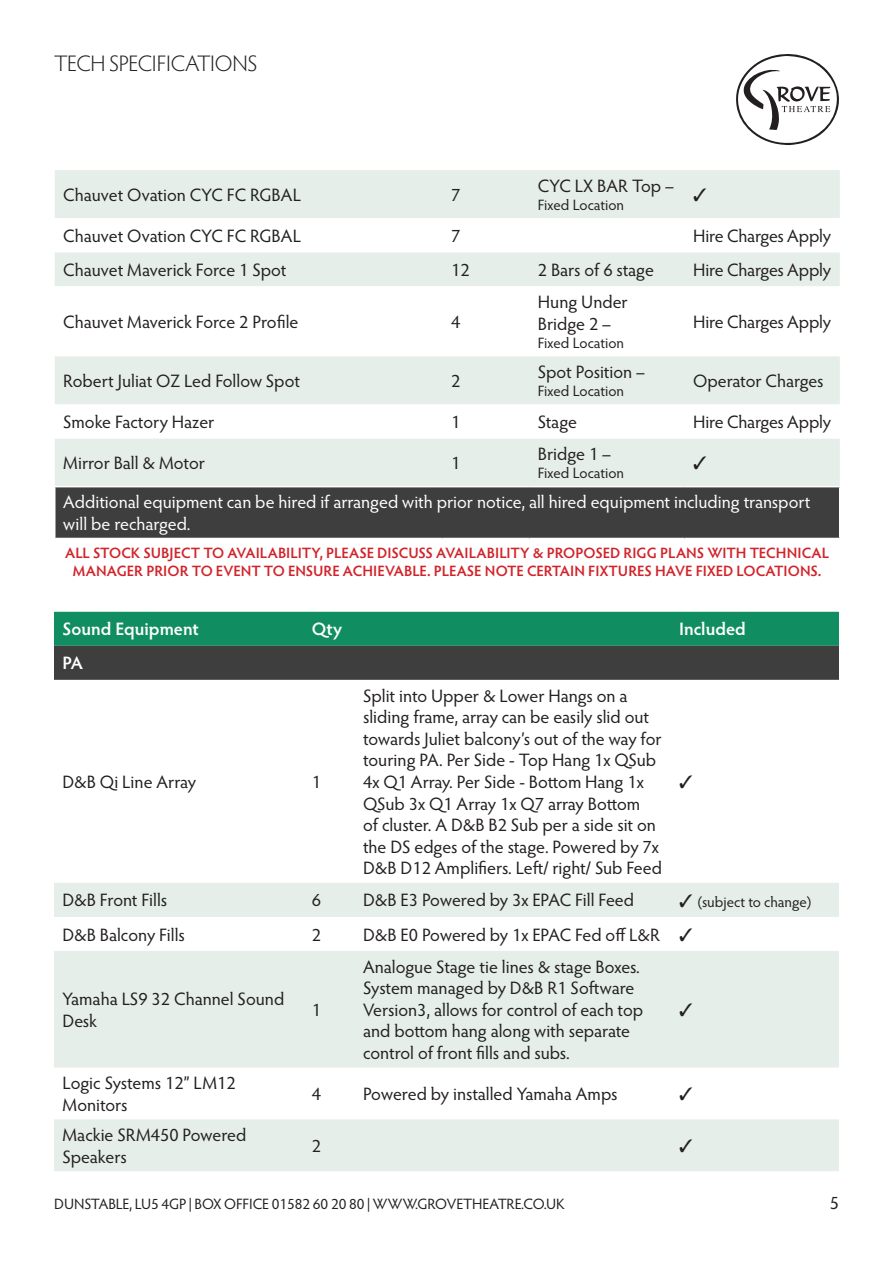
<style>
.page{position:relative;width:893px;height:1263px;background:#fff}
.page>*{position:absolute;margin:0;border:0;box-sizing:border-box;transform-origin:0 0}
.t1{font:300 22.5px "Hypatia Sans Pro";letter-spacing:-.01em;color:#231f20}
.t2{font:18px/21.6px "Hypatia Sans Pro";letter-spacing:-.005em;color:#231f20}
.t3{font:18px/21.6px "Hypatia Sans Pro";color:#fff}
.t4{font:600 18px "Hypatia Sans Pro";color:#fff}
.t5{font:600 15px/18px "Hypatia Sans Pro";color:#d1232a;text-align:center}
.t6{font:15px "Hypatia Sans Pro";letter-spacing:-.005em;color:#231f20}
</style>
<div class="page">
<svg style="left:736px;top:54px;width:103px;height:91px"></svg>
<div style="left:55px;top:170px;width:785px;height:316px;background:#e5eee8"></div>
<svg style="left:55px;top:218px;width:785px;height:220px"></svg>
<div style="left:55px;top:487px;width:785px;height:51px;background:#3e3e3f"></div>
<hr style="left:54px;top:487px;width:2px;height:51px;background:#fff">
<hr style="left:839px;top:487px;width:1px;height:51px;background:#fff">
<svg style="left:54px;top:612px;width:785px;height:68px;background:#286650"></svg>
<svg style="left:54px;top:883px;width:785px;height:288px;fill:#e5eee8"></svg>
<svg style="left:694px;top:188px;width:12px;height:13px"></svg>
<svg style="left:694px;top:456px;width:12px;height:13px"></svg>
<svg style="left:680px;top:928px;width:12px;height:13px"></svg>
<svg style="left:680px;top:1003px;width:12px;height:13px"></svg>
<svg style="left:680px;top:1087px;width:12px;height:13px"></svg>
<svg style="left:680px;top:1139px;width:12px;height:13px"></svg>
<p class="t1" style="left:54px;top:48px;width:205px">TECH SPECIFICATIONS</p>
<p class="t2" style="left:63px;top:183px;width:239px">Chauvet Ovation CYC FC RGBAL</p>
<p class="t2" style="left:451px;top:183px;width:11px">7</p>
<p class="t2" style="left:538px;top:174px;width:138px">CYC LX BAR Top –</p>
<p class="t6" style="left:538px;top:195px;width:88px">Fixed Location</p>
<p class="t2" style="left:63px;top:224px;width:239px">Chauvet Ovation CYC FC RGBAL</p>
<p class="t2" style="left:451px;top:224px;width:11px">7</p>
<p class="t2" style="left:693px;top:224px;width:140px">Hire Charges Apply</p>
<p class="t2" style="left:63px;top:258px;width:225px">Chauvet Maverick Force 1 Spot</p>
<p class="t2" style="left:451px;top:258px;width:20px">12</p>
<p class="t2" style="left:538px;top:258px;width:118px">2 Bars of 6 stage</p>
<p class="t2" style="left:693px;top:258px;width:140px">Hire Charges Apply</p>
<p class="t2" style="left:63px;top:310px;width:237px">Chauvet Maverick Force 2 Profile</p>
<p class="t2" style="left:451px;top:310px;width:11px">4</p>
<p class="t2" style="left:538px;top:291px;width:91px">Hung Under<br>Bridge 2 –</p>
<p class="t6" style="left:538px;top:332px;width:88px">Fixed Location</p>
<p class="t2" style="left:693px;top:310px;width:140px">Hire Charges Apply</p>
<p class="t2" style="left:63px;top:369px;width:238px">Robert Juliat OZ Led Follow Spot</p>
<p class="t2" style="left:451px;top:369px;width:11px">2</p>
<p class="t2" style="left:538px;top:360px;width:109px">Spot Position –</p>
<p class="t6" style="left:538px;top:381px;width:88px">Fixed Location</p>
<p class="t2" style="left:693px;top:369px;width:132px">Operator Charges</p>
<p class="t2" style="left:63px;top:410px;width:153px">Smoke Factory Hazer</p>
<p class="t2" style="left:451px;top:410px;width:11px">1</p>
<p class="t2" style="left:538px;top:410px;width:41px">Stage</p>
<p class="t2" style="left:693px;top:410px;width:140px">Hire Charges Apply</p>
<p class="t2" style="left:63px;top:452px;width:143px">Mirror Ball &amp; Motor</p>
<p class="t2" style="left:451px;top:452px;width:11px">1</p>
<p class="t2" style="left:538px;top:443px;width:75px">Bridge 1 –</p>
<p class="t6" style="left:538px;top:463px;width:88px">Fixed Location</p>
<p class="t3" style="left:63px;top:491px;width:749px">Additional equipment can be hired if arranged with prior notice, all hired equipment including transport will be recharged.</p>
<p class="t5" style="left:65px;top:543px;width:765px">ALL STOCK SUBJECT TO AVAILABILITY, PLEASE DISCUSS AVAILABILITY &amp; PROPOSED RIGG PLANS WITH TECHNICAL<br>MANAGER PRIOR TO EVENT TO ENSURE ACHIEVABLE. PLEASE NOTE CERTAIN FIXTURES HAVE FIXED LOCATIONS.</p>
<p class="t4" style="left:63px;top:617px;width:138px">Sound Equipment</p>
<p class="t4" style="left:312px;top:617px;width:32px">Qty</p>
<p class="t4" style="left:679px;top:617px;width:68px">Included</p>
<p class="t4" style="left:63px;top:651px;width:22px">PA</p>
<p class="t2" style="left:63px;top:770px;width:135px">D&amp;B Qi Line Array</p>
<p class="t2" style="left:312px;top:770px;width:11px">1</p>
<p class="t2" style="left:363px;top:684px;width:300px">Split into Upper &amp; Lower Hangs on a sliding frame, array can be easily slid out towards Juliet balcony’s out of the way for touring PA. Per Side - Top Hang 1x QSub 4x Q1 Array. Per Side - Bottom Hang 1x QSub 3x Q1 Array 1x Q7 array Bottom<br>of cluster. A D&amp;B B2 Sub per a side sit on the DS edges of the stage. Powered by 7x D&amp;B D12 Amplifiers. Left/ right/ Sub Feed</p>
<p class="t2" style="left:63px;top:889px;width:106px">D&amp;B Front Fills</p>
<p class="t2" style="left:312px;top:889px;width:11px">6</p>
<p class="t2" style="left:363px;top:889px;width:273px">D&amp;B E3 Powered by 3x EPAC Fill Feed</p>
<p class="t6" style="left:679px;top:891px;width:134px">✓ (subject to change)</p>
<p class="t2" style="left:63px;top:923px;width:124px">D&amp;B Balcony Fills</p>
<p class="t2" style="left:312px;top:923px;width:11px">2</p>
<p class="t2" style="left:363px;top:923px;width:298px">D&amp;B E0 Powered by 1x EPAC Fed off L&amp;R</p>
<p class="t2" style="left:63px;top:987px;width:223px">Yamaha LS9 32 Channel Sound<br>Desk</p>
<p class="t2" style="left:312px;top:998px;width:11px">1</p>
<p class="t2" style="left:363px;top:955px;width:282px">Analogue Stage tie lines &amp; stage Boxes.<br>System managed by D&amp;B R1 Software Version3, allows for control of each top and bottom hang along with separate control of front fills and subs.</p>
<p class="t2" style="left:63px;top:1072px;width:175px">Logic Systems 12” LM12<br>Monitors</p>
<p class="t2" style="left:312px;top:1082px;width:11px">4</p>
<p class="t2" style="left:363px;top:1082px;width:256px">Powered by installed Yamaha Amps</p>
<p class="t2" style="left:63px;top:1123px;width:185px">Mackie SRM450 Powered<br>Speakers</p>
<p class="t2" style="left:312px;top:1134px;width:11px">2</p>
<p class="t6" style="left:54px;top:1194px;width:512px">DUNSTABLE, LU5 4GP | BOX OFFICE 01582 60 20 80 | WWW.GROVETHEATRE.CO.UK</p>
<p class="t2" style="left:830px;top:1191px;width:11px">5</p>
</div>
